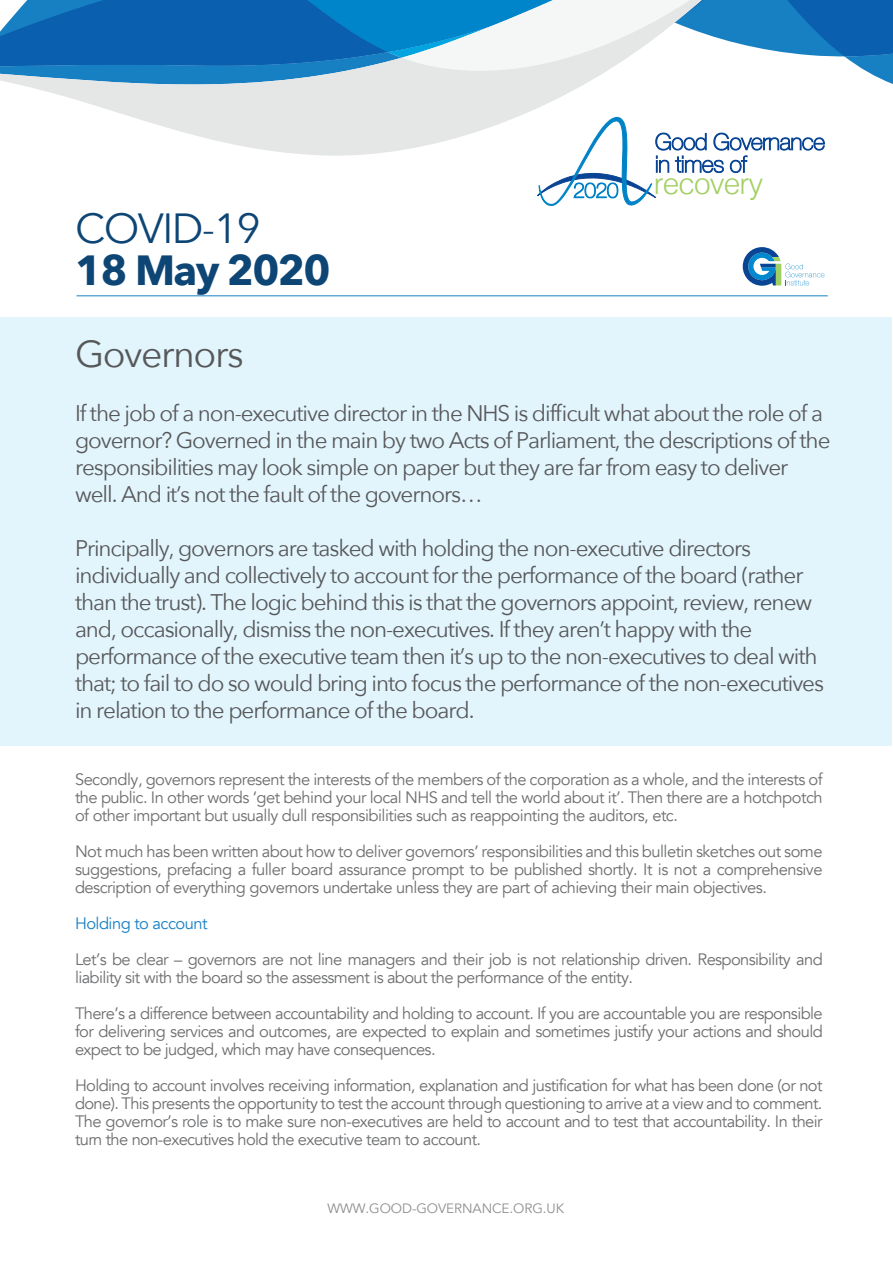
<style>
.page{position:relative;width:893px;height:1263px;background:#fff}
.page>*{position:absolute;margin:0;border:0;box-sizing:border-box;transform-origin:0 0}
.t1{font:700 42px "Avenir Next";letter-spacing:-.04em;color:#0d4575}
.t2{font:42px "Avenir Next";letter-spacing:-.04em;color:#0d4575}
.t3{font:37.5px "Avenir Next";letter-spacing:-.04em;color:#57585a}
.t4{font:300 29.7px "Helvetica";letter-spacing:-.03em;color:#a2cf62}
.t5{font:22.5px/27px "Avenir Next";letter-spacing:-.045em;color:#57585a}
.t6{font:16.5px/18px "Avenir";letter-spacing:-.04em;color:#6d6e70;text-align:justify}
.t7{font:16.5px "Avenir";letter-spacing:-.03em;color:#1780c3}
.t8{font:13.5px "Avenir";letter-spacing:-.005em;color:#8c8e90}
</style>
<div class="page">
<div style="left:0;top:317px;width:892px;height:428px;background:#e2f4fc"></div>
<hr style="left:76px;top:295px;width:752px;height:1px;background:#1780c3">
<svg style="left:743px;top:247px;width:81px;height:39px"></svg>
<svg style="left:18px;top:84px;width:566px;height:72px;fill:#e5e6e6"></svg>
<svg style="left:0;top:0;width:893px;height:84px"></svg>
<svg style="left:536px;top:117px;width:289px;height:89px"></svg>
<h1 class="t2" style="left:75px;top:193px;width:187px">COVID-19</h1>
<h1 class="t1" style="left:75px;top:234px;width:257px">18 May 2020</h1>
<h3 class="t4" style="left:654px;top:158px;width:111px">recovery</h3>
<h2 class="t3" style="left:75px;top:323px;width:170px">Governors</h2>
<p class="t5" style="left:75px;top:399px;width:757px">If the job of a non-executive director in the NHS is difficult what about the role of a governor? Governed in the main by two Acts of Parliament, the descriptions of the responsibilities may look simple on paper but they are far from easy to deliver well. And it’s not the fault of the governors…</p>
<p class="t5" style="left:75px;top:534px;width:751px">Principally, governors are tasked with holding the non-executive directors individually and collectively to account for the performance of the board (rather than the trust). The logic behind this is that the governors appoint, review, renew and, occasionally, dismiss the non-executives. If they aren’t happy with the performance of the executive team then it’s up to the non-executives to deal with that; to fail to do so would bring into focus the performance of the non-executives in relation to the performance of the board.</p>
<p class="t6" style="left:75px;top:771px;width:749px">Secondly, governors represent the interests of the members of the corporation as a whole, and the interests of the public. In other words ‘get behind your local NHS and tell the world about it’. Then there are a hotchpotch of other important but usually dull responsibilities such as reappointing the auditors, etc.</p>
<p class="t6" style="left:75px;top:843px;width:749px">Not much has been written about how to deliver governors’ responsibilities and this bulletin sketches out some suggestions, prefacing a fuller board assurance prompt to be published shortly. It is not a comprehensive description of everything governors undertake unless they are part of achieving their main objectives.</p>
<p class="t7" style="left:75px;top:913px;width:134px">Holding to account</p>
<p class="t6" style="left:75px;top:951px;width:749px">Let’s be clear – governors are not line managers and their job is not relationship driven. Responsibility and liability sit with the board so the assessment is about the performance of the entity.</p>
<p class="t6" style="left:75px;top:1005px;width:749px">There’s a difference between accountability and holding to account. If you are accountable you are responsible for delivering services and outcomes, are expected to explain and sometimes justify your actions and should expect to be judged, which may have consequences.</p>
<p class="t6" style="left:75px;top:1077px;width:749px">Holding to account involves receiving information, explanation and justification for what has been done (or not done). This presents the opportunity to test the account through questioning to arrive at a view and to comment.<br>The governor’s role is to make sure non-executives are held to account and to test that accountability. In their turn the non-executives hold the executive team to account.</p>
<p class="t8" style="left:328px;top:1200px;width:238px">WWW.GOOD-GOVERNANCE.ORG.UK</p>
</div>
